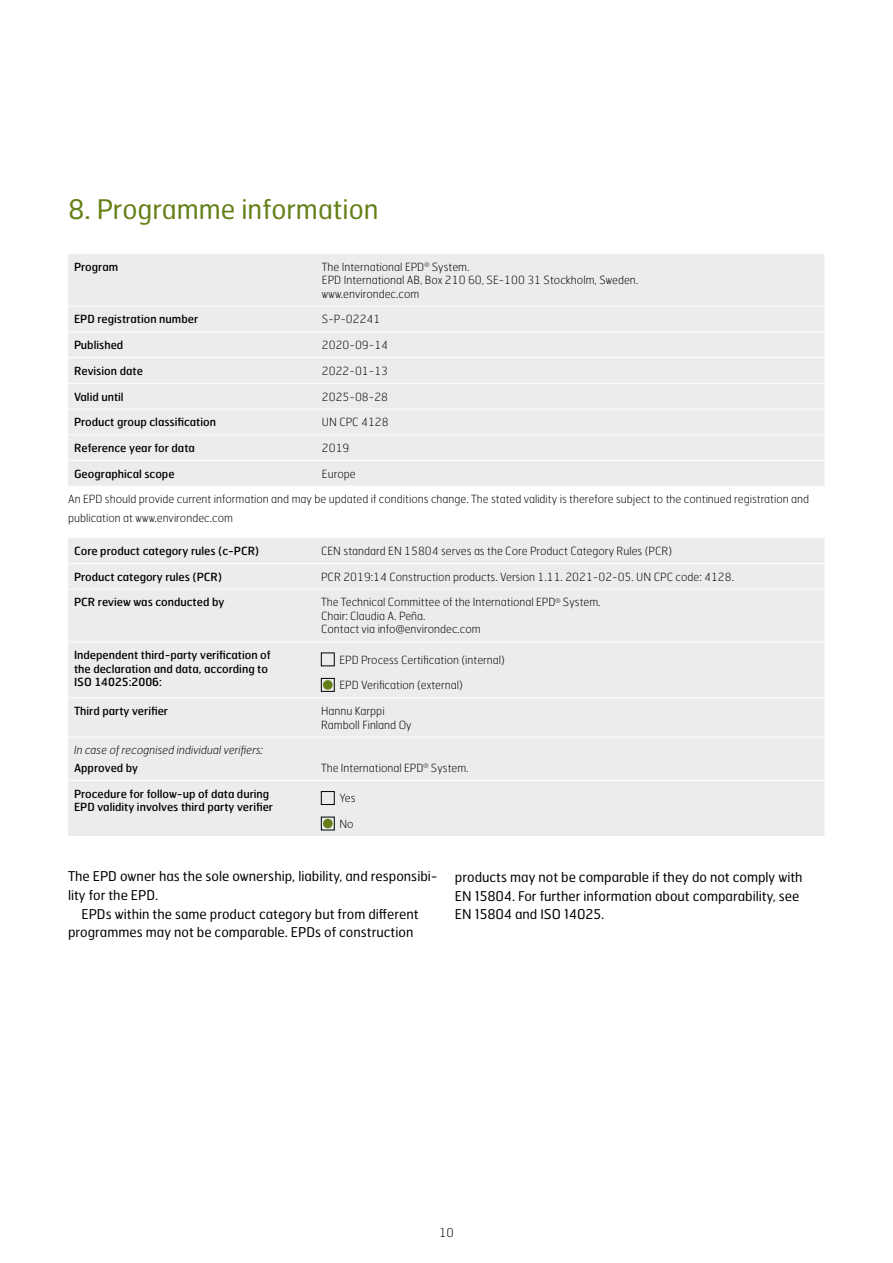
<style>
.page{position:relative;width:893px;height:1263px;background:#fff}
.page>*{position:absolute;margin:0;border:0;box-sizing:border-box;transform-origin:0 0}
.t1{font:27px "Hermes FB";color:#657f17}
.t2{font:13.5px/18.8px "Hermes FB";color:#000}
.t3{font:100 12px "Hermes FB";color:#000}
.t4{font:100 11.25px/13.5px "Hermes FB";color:#000}
.t5{font:11.25px/13.5px "Hermes FB";color:#000}
.t6{font:italic 100 11.25px "Hermes FB";color:#000}
</style>
<div class="page">
<div style="left:68px;top:254px;width:756px;height:232px;background:#ebecee"></div>
<hr style="left:68px;top:306px;width:248px;height:1px;background:#fff">
<hr style="left:316px;top:306px;width:508px;height:1px;background:#fff">
<hr style="left:68px;top:332px;width:248px;height:1px;background:#fff">
<hr style="left:316px;top:332px;width:508px;height:1px;background:#fff">
<hr style="left:68px;top:357px;width:248px;height:1px;background:#fff">
<hr style="left:316px;top:357px;width:508px;height:1px;background:#fff">
<hr style="left:68px;top:383px;width:248px;height:1px;background:#fff">
<hr style="left:316px;top:383px;width:508px;height:1px;background:#fff">
<hr style="left:68px;top:409px;width:248px;height:1px;background:#fff">
<hr style="left:316px;top:409px;width:508px;height:1px;background:#fff">
<hr style="left:68px;top:435px;width:248px;height:1px;background:#fff">
<hr style="left:316px;top:435px;width:508px;height:1px;background:#fff">
<hr style="left:68px;top:460px;width:248px;height:1px;background:#fff">
<hr style="left:316px;top:460px;width:508px;height:1px;background:#fff">
<div style="left:68px;top:538px;width:756px;height:298px;background:#ebecee"></div>
<hr style="left:68px;top:563px;width:247px;height:1px;background:#fff">
<hr style="left:315px;top:563px;width:509px;height:1px;background:#fff">
<hr style="left:68px;top:589px;width:247px;height:1px;background:#fff">
<hr style="left:315px;top:589px;width:509px;height:1px;background:#fff">
<hr style="left:68px;top:642px;width:247px;height:1px;background:#fff">
<hr style="left:315px;top:642px;width:509px;height:1px;background:#fff">
<hr style="left:68px;top:698px;width:247px;height:1px;background:#fff">
<hr style="left:315px;top:698px;width:509px;height:1px;background:#fff">
<hr style="left:68px;top:737px;width:247px;height:1px;background:#fff">
<hr style="left:315px;top:737px;width:509px;height:1px;background:#fff">
<hr style="left:68px;top:780px;width:247px;height:1px;background:#fff">
<hr style="left:315px;top:780px;width:509px;height:1px;background:#fff">
<div style="left:321px;top:653px;width:13px;height:13px;border:1px solid #000"></div>
<div style="left:321px;top:678px;width:13px;height:14px;border:1px solid #000"></div>
<div style="left:323px;top:680px;width:10px;height:10px;background:#657f17;border-radius:50%"></div>
<div style="left:321px;top:791px;width:13px;height:14px;border:1px solid #000"></div>
<div style="left:321px;top:817px;width:13px;height:13px;border:1px solid #000"></div>
<div style="left:323px;top:819px;width:10px;height:9px;background:#657f17;border-radius:50%"></div>
<h1 class="t1" style="left:68px;top:192px;width:312px">8. Programme information</h1>
<p class="t5" style="left:74px;top:259px;width:46px">Program</p>
<p class="t4" style="left:322px;top:260px;width:318px">The International EPD<sup>®</sup> System.<br>EPD International AB, Box 210 60, SE-100 31 Stockholm, Sweden. www.environdec.com</p>
<p class="t5" style="left:74px;top:312px;width:126px">EPD registration number</p>
<p class="t4" style="left:322px;top:312px;width:60px">S-P-02241</p>
<p class="t5" style="left:74px;top:338px;width:51px">Published</p>
<p class="t4" style="left:322px;top:338px;width:68px">2020-09-14</p>
<p class="t5" style="left:74px;top:364px;width:70px">Revision date</p>
<p class="t4" style="left:322px;top:364px;width:68px">2022-01-13</p>
<p class="t5" style="left:74px;top:389px;width:51px">Valid until</p>
<p class="t4" style="left:322px;top:389px;width:68px">2025-08-28</p>
<p class="t5" style="left:74px;top:415px;width:144px">Product group classification</p>
<p class="t4" style="left:322px;top:415px;width:68px">UN CPC 4128</p>
<p class="t5" style="left:74px;top:441px;width:122px">Reference year for data</p>
<p class="t4" style="left:322px;top:441px;width:29px">2019</p>
<p class="t5" style="left:74px;top:467px;width:102px">Geographical scope</p>
<p class="t4" style="left:322px;top:467px;width:35px">Europe</p>
<p class="t4" style="left:68px;top:490px;width:743px;line-height:18.8px">An EPD should provide current information and may be updated if conditions change. The stated validity is therefore subject to the continued registration and publication at www.environdec.com</p>
<p class="t5" style="left:74px;top:544px;width:187px">Core product category rules (c-PCR)</p>
<p class="t4" style="left:321px;top:544px;width:353px">CEN standard EN 15804 serves as the Core Product Category Rules (PCR)</p>
<p class="t5" style="left:74px;top:569px;width:150px">Product category rules (PCR)</p>
<p class="t4" style="left:321px;top:570px;width:414px">PCR 2019:14 Construction products. Version 1.11. 2021-02-05. UN CPC code: 4128.</p>
<p class="t5" style="left:74px;top:595px;width:152px">PCR review was conducted by</p>
<p class="t4" style="left:321px;top:595px;width:281px">The Technical Committee of the International EPD<sup>®</sup> System.<br>Chair: Claudia A. Peña.<br>Contact via info@environdec.com</p>
<p class="t5" style="left:74px;top:648px;width:198px">Independent third-party verification of the declaration and data, according to<br>ISO 14025:2006:</p>
<p class="t4" style="left:339px;top:653px;width:167px">EPD Process Certification (internal)</p>
<p class="t4" style="left:339px;top:678px;width:125px">EPD Verification (external)</p>
<p class="t5" style="left:74px;top:704px;width:96px">Third party verifier</p>
<p class="t4" style="left:321px;top:704px;width:92px">Hannu Karppi<br>Ramboll Finland Oy</p>
<p class="t6" style="left:74px;top:743px;width:191px">In case of recognised individual verifiers:</p>
<p class="t5" style="left:74px;top:761px;width:66px">Approved by</p>
<p class="t4" style="left:321px;top:761px;width:149px">The International EPD<sup>®</sup> System.</p>
<p class="t5" style="left:74px;top:787px;width:201px">Procedure for follow-up of data during<br>EPD validity involves third party verifier</p>
<p class="t4" style="left:339px;top:791px;width:18px">Yes</p>
<p class="t4" style="left:339px;top:817px;width:16px">No</p>
<p class="t2" style="left:68px;top:866px;width:371px">The EPD owner has the sole ownership, liability, and responsibi&shy;lity for the EPD.</p>
<p class="t2" style="left:68px;top:904px;width:352px;text-indent:14px">EPDs within the same product category but from different programmes may not be comparable. EPDs of construction</p>
<p class="t2" style="left:455px;top:867px;width:349px">products may not be comparable if they do not comply with<br>EN 15804. For further information about comparability, see<br>EN 15804 and ISO 14025.</p>
<p class="t3" style="left:439px;top:1225px;width:16px">10</p>
</div>
